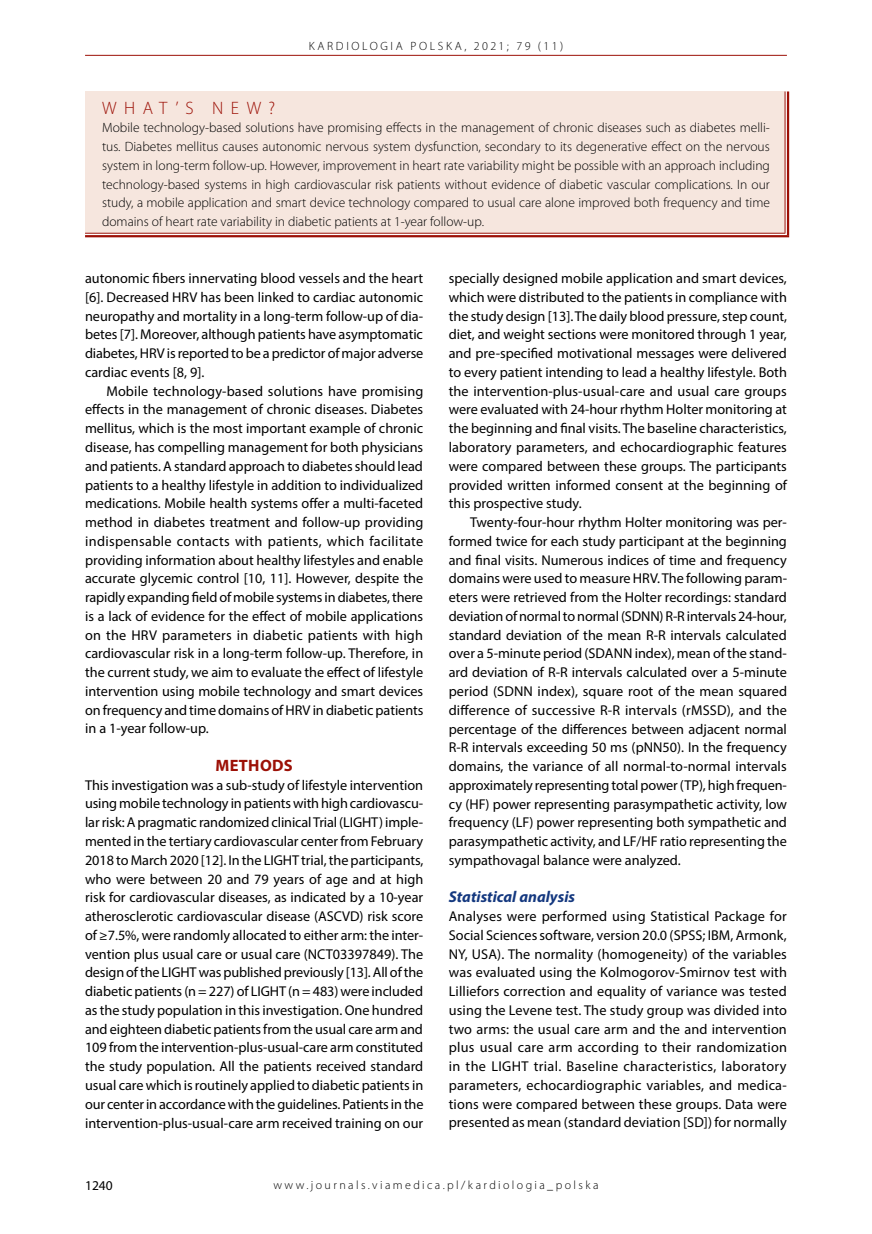
<style>
.page{position:relative;width:872px;height:1234px;background:#fff}
.page>*{position:absolute;margin:0;border:0;box-sizing:border-box;transform-origin:0 0}
.t1{font:300 18px "Myriad Pro";letter-spacing:.42em;color:#9c1006}
.t2{font:700 16.5px "Myriad Pro";letter-spacing:.02em;color:#9c1006}
.t3{font:italic 700 15.75px "Myriad Pro";color:#14387f}
.t4{font:14.25px/18.8px "Myriad Pro";color:#000;text-align:justify}
.t5{font:300 13.5px/18.8px "Myriad Pro";color:#000;text-align:justify}
.t6{font:13.5px "Myriad Pro";color:#000}
.t7{font:300 12px "Myriad Pro";letter-spacing:.2em;color:#000}
.t8{font:300 12px "Myriad Pro";letter-spacing:.22em;color:#000}
</style>
<div class="page">
<hr style="left:85px;top:55px;width:702px;height:1px;background:#9c1006">
<div style="left:85px;top:91px;width:702px;height:144px;background:#f6e6de"></div>
<svg style="left:785px;top:91px;width:2px;height:142px"></svg>
<hr style="left:85px;top:233px;width:704px;height:4px;background:#fff">
<hr style="left:784px;top:91px;width:1px;height:142px;background:#9c1006">
<hr style="left:787px;top:91px;width:2px;height:144px;background:#9c1006">
<hr style="left:85px;top:233px;width:700px;height:1px;background:#9c1006">
<hr style="left:85px;top:235px;width:704px;height:2px;background:#9c1006">
<p class="t8" style="left:309px;top:40px;width:256px">KARDIOLOGIA POLSKA, 2021; 79 (11)</p>
<p class="t1" style="left:102px;top:98px;width:174px">WHAT’S NEW?</p>
<p class="t5" style="left:102px;top:119px;width:669px">Mobile technology-based solutions have promising effects in the management of chronic diseases such as diabetes melli&shy;tus. Diabetes mellitus causes autonomic nervous system dysfunction, secondary to its degenerative effect on the nervous system in long-term follow-up. However, improvement in heart rate variability might be possible with an approach including technology-based systems in high cardiovascular risk patients without evidence of diabetic vascular complications. In our study, a mobile application and smart device technology compared to usual care alone improved both frequency and time domains of heart rate variability in diabetic patients at 1-year follow-up.</p>
<p class="t4" style="left:85px;top:268px;width:340px">autonomic fibers innervating blood vessels and the heart [6]. Decreased HRV has been linked to cardiac autonomic neuropathy and mortality in a long-term follow-up of dia&shy;betes [7]. Moreover, although patients have asymptomatic diabetes, HRV is reported to be a predictor of major adverse cardiac events [8, 9].</p>
<p class="t4" style="left:85px;top:381px;width:340px;text-indent:21px">Mobile technology-based solutions have promising effects in the management of chronic diseases. Diabetes mellitus, which is the most important example of chronic disease, has compelling management for both physicians and patients. A standard approach to diabetes should lead patients to a healthy lifestyle in addition to individualized medications. Mobile health systems offer a multi-faceted method in diabetes treatment and follow-up providing indispensable contacts with patients, which facilitate providing information about healthy lifestyles and enable accurate glycemic control [10, 11]. However, despite the rapidly expanding field of mobile systems in diabetes, there is a lack of evidence for the effect of mobile applications on the HRV parameters in diabetic patients with high cardiovascular risk in a long-term follow-up. Therefore, in the current study, we aim to evaluate the effect of lifestyle intervention using mobile technology and smart devices on frequency and time domains of HRV in diabetic patients in a 1-year follow-up.</p>
<p class="t2" style="left:215px;top:754px;width:79px">METHODS</p>
<p class="t4" style="left:85px;top:775px;width:340px">This investigation was a sub-study of lifestyle intervention using mobile technology in patients with high cardiovascu&shy;lar risk: A pragmatic randomized clinical Trial (LIGHT) imple&shy;mented in the tertiary cardiovascular center from February 2018 to March 2020 [12]. In the LIGHT trial, the participants, who were between 20 and 79 years of age and at high risk for cardiovascular diseases, as indicated by a 10-year atherosclerotic cardiovascular disease (ASCVD) risk score of ≥7.5%, were randomly allocated to either arm: the inter&shy;vention plus usual care or usual care (NCT03397849). The design of the LIGHT was published previously [13]. All of the diabetic patients (n = 227) of LIGHT (n = 483) were included as the study population in this investigation. One hundred and eighteen diabetic patients from the usual care arm and 109 from the intervention-plus-usual-care arm constituted the study population. All the patients received standard usual care which is routinely applied to diabetic patients in our center in accordance with the guidelines. Patients in the intervention-plus-usual-care arm received training on our</p>
<p class="t4" style="left:449px;top:269px;width:340px">specially designed mobile application and smart devices, which were distributed to the patients in compliance with the study design [13]. The daily blood pressure, step count, diet, and weight sections were monitored through 1 year, and pre-specified motivational messages were delivered to every patient intending to lead a healthy lifestyle. Both the intervention-plus-usual-care and usual care groups were evaluated with 24-hour rhythm Holter monitoring at the beginning and final visits. The baseline characteristics, laboratory parameters, and echocardiographic features were compared between these groups. The participants provided written informed consent at the beginning of this prospective study.</p>
<p class="t4" style="left:449px;top:512px;width:340px;text-indent:21px">Twenty-four-hour rhythm Holter monitoring was per&shy;formed twice for each study participant at the beginning and final visits. Numerous indices of time and frequency domains were used to measure HRV. The following param&shy;eters were retrieved from the Holter recordings: standard deviation of normal to normal (SDNN) R-R intervals 24-hour, standard deviation of the mean R-R intervals calculated over a 5-minute period (SDANN index), mean of the stand&shy;ard deviation of R-R intervals calculated over a 5-minute period (SDNN index), square root of the mean squared difference of successive R-R intervals (rMSSD), and the percentage of the differences between adjacent normal R-R intervals exceeding 50 ms (pNN50). In the frequency domains, the variance of all normal-to-normal intervals approximately representing total power (TP), high frequen&shy;cy (HF) power representing parasympathetic activity, low frequency (LF) power representing both sympathetic and parasympathetic activity, and LF/HF ratio representing the sympathovagal balance were analyzed.</p>
<p class="t3" style="left:449px;top:886px;width:128px">Statistical analysis</p>
<p class="t4" style="left:449px;top:906px;width:340px">Analyses were performed using Statistical Package for Social Sciences software, version 20.0 (SPSS; IBM, Armonk, NY, USA). The normality (homogeneity) of the variables was evaluated using the Kolmogorov-Smirnov test with Lilliefors correction and equality of variance was tested using the Levene test. The study group was divided into two arms: the usual care arm and the and intervention plus usual care arm according to their randomization in the LIGHT trial. Baseline characteristics, laboratory parameters, echocardiographic variables, and medica&shy;tions were compared between these groups. Data were presented as mean (standard deviation [SD]) for normally</p>
<p class="t6" style="left:85px;top:1176px;width:29px">1240</p>
<p class="t7" style="left:273px;top:1177px;width:327px">www.journals.viamedica.pl/kardiologia_polska</p>
</div>
